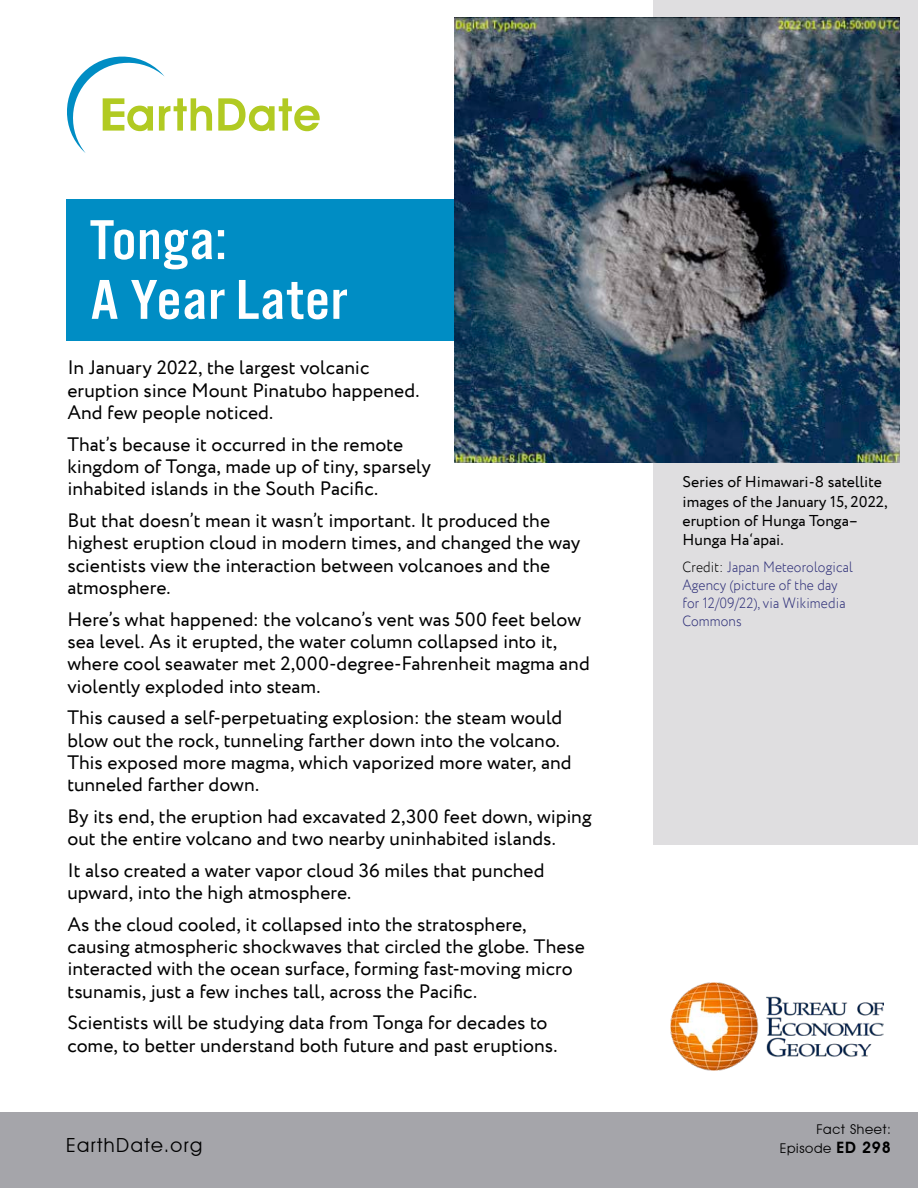
<style>
.page{position:relative;width:918px;height:1188px;background:#fff}
.page>*{position:absolute;margin:0;border:0;box-sizing:border-box;transform-origin:0 0}
.t1{font:58.35px/59.8px "Alternate Got No 3 D";letter-spacing:.01em;color:#fff;scale:1.1 1}
.t2{font:19.5px/22.4px "Circe";color:#000}
.t3{font:19.5px "Avant Garde IT Cby BT";letter-spacing:.075em;color:#000}
.t4{font:15.75px/19.5px "Circe";color:#000}
.t5{font:300 15px/18px "Circe";letter-spacing:.01em;color:#2d2e78;scale:.9 1}
.t6{font:13.5px/18.9px "Avant Garde IT Cby BT";letter-spacing:.05em;color:#000;text-align:right}
.s1{color:#000}
.s2{font-weight:600;font-size:15.75px}
</style>
<div class="page">
<div style="left:66px;top:199px;width:833px;height:142px;background:#008dc4"></div>
<div style="left:653px;top:0;width:265px;height:845px;background:#dfdee0"></div>
<svg style="left:67px;top:56px;width:145px;height:97px"></svg>
<svg style="left:218px;top:98px;width:102px;height:33px"></svg>
<img style="left:671px;top:983px;width:213px;height:88px">
<div style="left:0;top:1112px;width:918px;height:76px;background:#a5a5aa"></div>
<img style="left:455px;top:18px;width:445px;height:445px">
<h1 class="t1" style="left:90px;top:210px;width:235px">Tonga:<br>A Year Later</h1>
<p class="t2" style="left:67px;top:357px;width:354px">In January 2022, the largest volcanic eruption since Mount Pinatubo happened.<br>And few people noticed.</p>
<p class="t2" style="left:67px;top:433px;width:365px">That’s because it occurred in the remote kingdom of Tonga, made up of tiny, sparsely inhabited islands in the South Pacific.</p>
<p class="t2" style="left:67px;top:510px;width:515px">But that doesn’t mean it wasn’t important. It produced the highest eruption cloud in modern times, and changed the way scientists view the interaction between volcanoes and the atmosphere.</p>
<p class="t2" style="left:67px;top:608px;width:524px">Here’s what happened: the volcano’s vent was 500 feet below sea level. As it erupted, the water column collapsed into it, where cool seawater met 2,000-degree-Fahrenheit magma and violently exploded into steam.</p>
<p class="t2" style="left:67px;top:707px;width:506px">This caused a self-perpetuating explosion: the steam would blow out the rock, tunneling farther down into the volcano.<br>This exposed more magma, which vaporized more water, and tunneled farther down.</p>
<p class="t2" style="left:67px;top:806px;width:526px">By its end, the eruption had excavated 2,300 feet down, wiping out the entire volcano and two nearby uninhabited islands.</p>
<p class="t2" style="left:67px;top:860px;width:479px">It also created a water vapor cloud 36 miles that punched upward, into the high atmosphere.</p>
<p class="t2" style="left:67px;top:913px;width:519px">As the cloud cooled, it collapsed into the stratosphere, causing atmospheric shockwaves that circled the globe. These interacted with the ocean surface, forming fast-moving micro tsunamis, just a few inches tall, across the Pacific.</p>
<p class="t2" style="left:67px;top:1012px;width:492px">Scientists will be studying data from Tonga for decades to come, to better understand both future and past eruptions.</p>
<p class="t3" style="left:66px;top:1134px;width:138px">EarthDate.org</p>
<p class="t4" style="left:683px;top:473px;width:207px">Series of Himawari-8 satellite images of the January 15, 2022, eruption of Hunga Tonga–<br>Hunga Ha‘apai.</p>
<p class="t5" style="left:683px;top:559px;width:191px"><span class="s1">Credit:</span> Japan Meteorological<br>Agency (picture of the day for 12/09/22), via Wikimedia<br>Commons</p>
<p class="t6" style="left:780px;top:1120px;width:113px">Fact Sheet:<br>Episode <span class="s2">ED 298</span></p>
</div>
